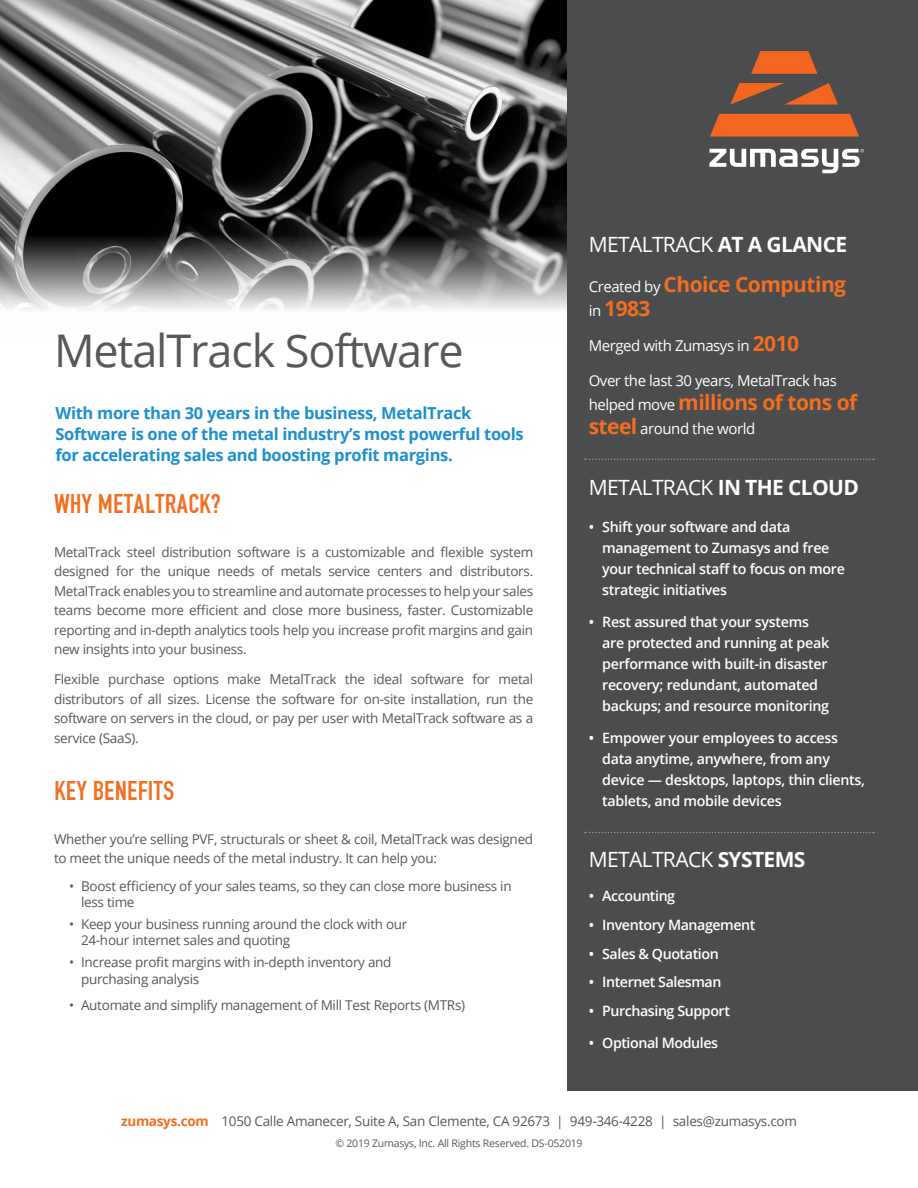
<style>
.page{position:relative;width:918px;height:1188px;background:#fff}
.page>*{position:absolute;margin:0;border:0;box-sizing:border-box;transform-origin:0 0}
.Page_Title{font:45px "Open Sans";letter-spacing:-.025em;color:#57585a}
.Section_1{font:700 27px "Din Engschrift Two BQ";color:#f36e21}
.Right_-_Section{font:21px "Open Sans";letter-spacing:-.03em;color:#fff}
.Right_Text{font:700 21px/24px "Open Sans";letter-spacing:-.025em;color:#f36e21}
.Tagline{font:700 16.5px/21px "Open Sans";letter-spacing:-.02em;color:#1d90d0}
.Right_Text-2{font:15px "Open Sans";letter-spacing:-.03em;color:#fff}
.Right_-_Bullet{font:600 14.25px/21px "Open Sans";letter-spacing:-.02em;color:#fff}
.Contact{font:13.5px/19.5px "Open Sans";letter-spacing:-.02em;color:#57585a;text-align:justify}
.Bullet{font:13.5px/16.5px "Open Sans";letter-spacing:-.02em;color:#57585a}
.Contact-2{font:10.5px "Open Sans";letter-spacing:-.02em;color:#57585a}
.s1{font-weight:700}
.s2{font-weight:400;font-size:15px;color:#fff}
.s3{font-weight:700;font-size:21px;color:#f36e21}
.s4{font-weight:700;color:#f36e21}
</style>
<div class="page">
<img style="left:0;top:0;width:567px;height:310px">
<div style="left:567px;top:0;width:351px;height:1091px;background:#4b4c4d"></div>
<svg style="left:585px;top:459px;width:289px;height:1px"></svg>
<svg style="left:585px;top:832px;width:289px;height:1px"></svg>
<svg style="left:709px;top:149px;width:155px;height:24px"></svg>
<svg style="left:710px;top:114px;width:149px;height:23px;background:#e56324"></svg>
<svg style="left:730px;top:83px;width:108px;height:22px"></svg>
<svg style="left:751px;top:51px;width:67px;height:23px;background:#d86127"></svg>
<p class="Page_Title" style="left:54px;top:320px;width:411px">MetalTrack Software</p>
<p class="Tagline" style="left:56px;top:403px;width:470px">With more than 30 years in the business, MetalTrack<br>Software is one of the metal industry’s most powerful tools for accelerating sales and boosting profit margins.</p>
<p class="Section_1" style="left:54px;top:488px;width:168px">WHY METALTRACK?</p>
<p class="Contact" style="left:54px;top:542px;width:481px">MetalTrack steel distribution software is a customizable and flexible system designed for the unique needs of metals service centers and distributors.<br>MetalTrack enables you to streamline and automate processes to help your sales teams become more efficient and close more business, faster. Customizable reporting and in-depth analytics tools help you increase profit margins and gain new insights into your business.</p>
<p class="Contact" style="left:54px;top:669px;width:481px">Flexible purchase options make MetalTrack the ideal software for metal distributors of all sizes. License the software for on-site installation, run the software on servers in the cloud, or pay per user with MetalTrack software as a service (SaaS).</p>
<p class="Section_1" style="left:54px;top:775px;width:122px">KEY BENEFITS</p>
<p class="Contact" style="left:54px;top:829px;width:481px">Whether you’re selling PVF, structurals or sheet &amp; coil, MetalTrack was designed to meet the unique needs of the metal industry. It can help you:</p>
<p class="Bullet" style="left:81px;top:877px;width:432px;text-indent:-12px">• Boost efficiency of your sales teams, so they can close more business in less time</p>
<p class="Bullet" style="left:81px;top:915px;width:328px;text-indent:-12px">• Keep your business running around the clock with our<br>24-hour internet sales and quoting</p>
<p class="Bullet" style="left:81px;top:954px;width:312px;text-indent:-12px">• Increase profit margins with in-depth inventory and purchasing analysis</p>
<p class="Bullet" style="left:69px;top:996px;width:398px">• Automate and simplify management of Mill Test Reports (MTRs)</p>
<p class="Right_-_Section" style="left:589px;top:230px;width:260px">METALTRACK <span class="s1">AT A GLANCE</span></p>
<p class="Right_Text" style="left:589px;top:272px;width:259px"><span class="s2">Created by</span> Choice Computing <span class="s2">in</span> 1983</p>
<p class="Right_Text-2" style="left:589px;top:335px;width:212px">Merged with Zumasys in <span class="s3">2010</span></p>
<p class="Right_Text-2" style="left:589px;top:370px;width:250px">Over the last 30 years, MetalTrack has</p>
<p class="Right_Text" style="left:589px;top:389px;width:270px"><span class="s2">helped move</span> millions of tons of</p>
<p class="Right_Text-2" style="left:589px;top:418px;width:168px"><span class="s3">steel</span> around the world</p>
<p class="Right_-_Section" style="left:589px;top:473px;width:272px">METALTRACK <span class="s1">IN THE CLOUD</span></p>
<p class="Right_-_Bullet" style="left:602px;top:516px;width:244px;text-indent:-14px">• Shift your software and data management to Zumasys and free your technical staff to focus on more strategic initiatives</p>
<p class="Right_-_Bullet" style="left:602px;top:611px;width:229px;text-indent:-14px">• Rest assured that your systems are protected and running at peak performance with built-in disaster recovery; redundant, automated backups; and resource monitoring</p>
<p class="Right_-_Bullet" style="left:602px;top:727px;width:264px;text-indent:-14px">• Empower your employees to access data anytime, anywhere, from any device — desktops, laptops, thin clients, tablets, and mobile devices</p>
<p class="Right_-_Section" style="left:589px;top:845px;width:218px">METALTRACK <span class="s1">SYSTEMS</span></p>
<p class="Right_-_Bullet" style="left:589px;top:885px;width:88px">• Accounting</p>
<p class="Right_-_Bullet" style="left:589px;top:914px;width:168px">• Inventory Management</p>
<p class="Right_-_Bullet" style="left:589px;top:943px;width:132px">• Sales &amp; Quotation</p>
<p class="Right_-_Bullet" style="left:589px;top:971px;width:134px">• Internet Salesman</p>
<p class="Right_-_Bullet" style="left:589px;top:1000px;width:143px">• Purchasing Support</p>
<p class="Right_-_Bullet" style="left:589px;top:1032px;width:131px">• Optional Modules</p>
<p class="Contact" style="left:121px;top:1111px;width:677px"><span class="s4">zumasys.com</span> 1050 Calle Amanecer, Suite A, San Clemente, CA 92673 | 949-346-4228 | sales@zumasys.com</p>
<p class="Contact-2" style="left:335px;top:1136px;width:249px">© 2019 Zumasys, Inc. All Rights Reserved. DS-052019</p>
</div>
